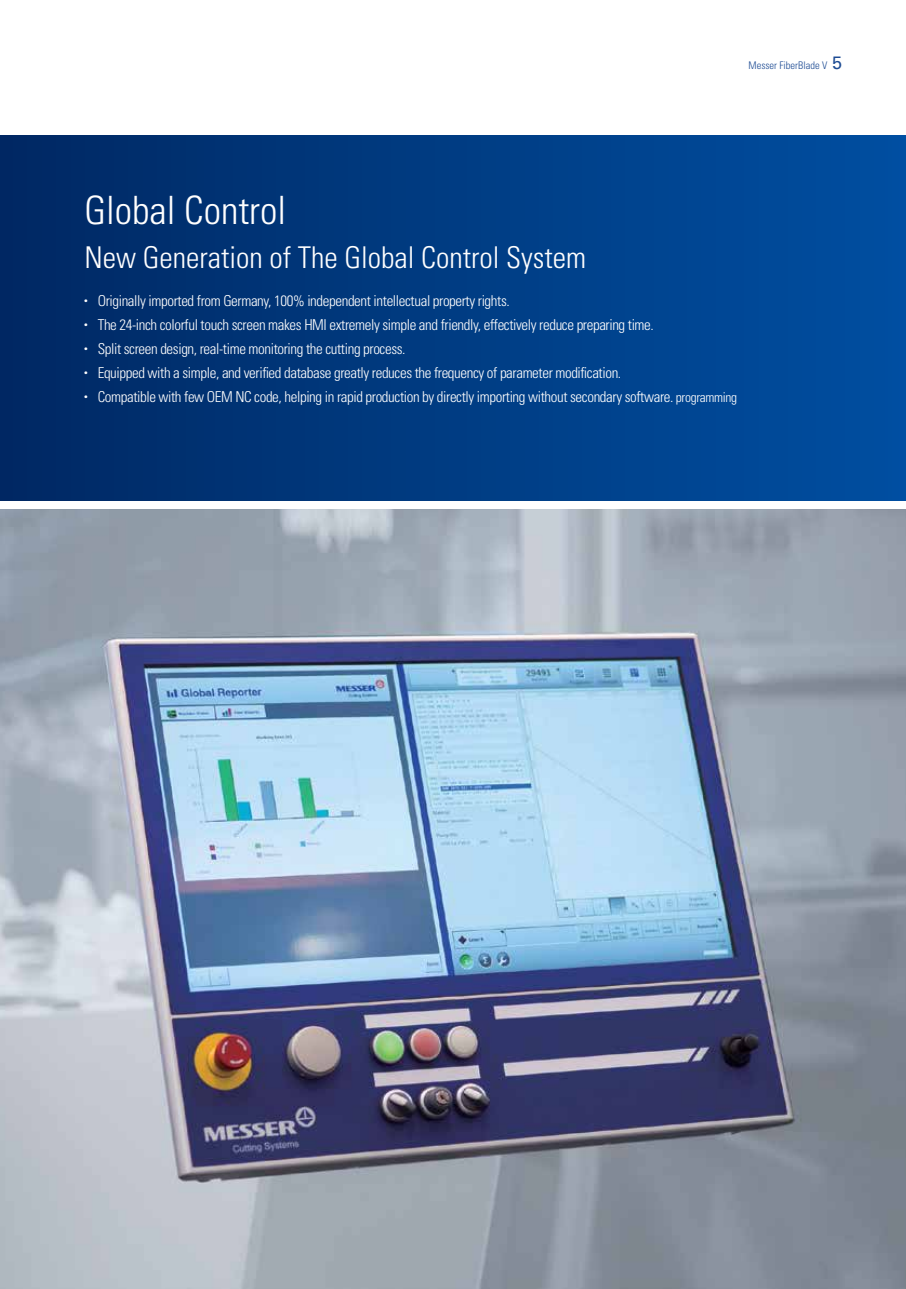
<style>
.page{position:relative;width:906px;height:1289px;background:#fff}
.page>*{position:absolute;margin:0;border:0;box-sizing:border-box;transform-origin:0 0}
.t1{font:300 condensed 39px "Univers LT Std";color:#fff}
.t2{font:300 condensed 30px "Univers LT Std";color:#fff}
.t3{font:300 condensed 15px/24px "Univers LT Std";letter-spacing:-.025em;color:#fff}
.t4{font:300 condensed 10.5px "Univers LT Std";color:#1e4c94}
.s1{font-weight:400;font-stretch:normal;font-size:18px}
.s2{font-family:"FZHTJW GB1 0";font-weight:400;font-stretch:normal}
.s3{font-size:13.5px}
</style>
<div class="page">
<img style="left:0;top:510px;width:906px;height:778px">
<div style="left:0;top:135px;width:906px;height:366px;background:linear-gradient(to right,#002863,#004fa1)"></div>
<p class="t4" style="left:748px;top:59px;width:95px">Messer FiberBlade V <span class="s1">5</span></p>
<h1 class="t1" style="left:85px;top:187px;width:203px">Global Control</h1>
<h2 class="t2" style="left:85px;top:239px;width:503px">New Generation of The Global Control System</h2>
<p class="t3" style="left:79px;top:288px;width:660px"><span class="s2">·</span> Originally imported from Germany, 100% independent intellectual property rights.<br><span class="s2">·</span> The 24-inch colorful touch screen makes HMI extremely simple and friendly, effectively reduce preparing time.<br><span class="s2">·</span> Split screen design, real-time monitoring the cutting process.<br><span class="s2">·</span> Equipped with a simple, and verified database greatly reduces the frequency of parameter modification.<br><span class="s2">·</span> Compatible with few OEM NC code, helping in rapid production by directly importing without secondary software. <span class="s3">programming</span></p>
</div>
